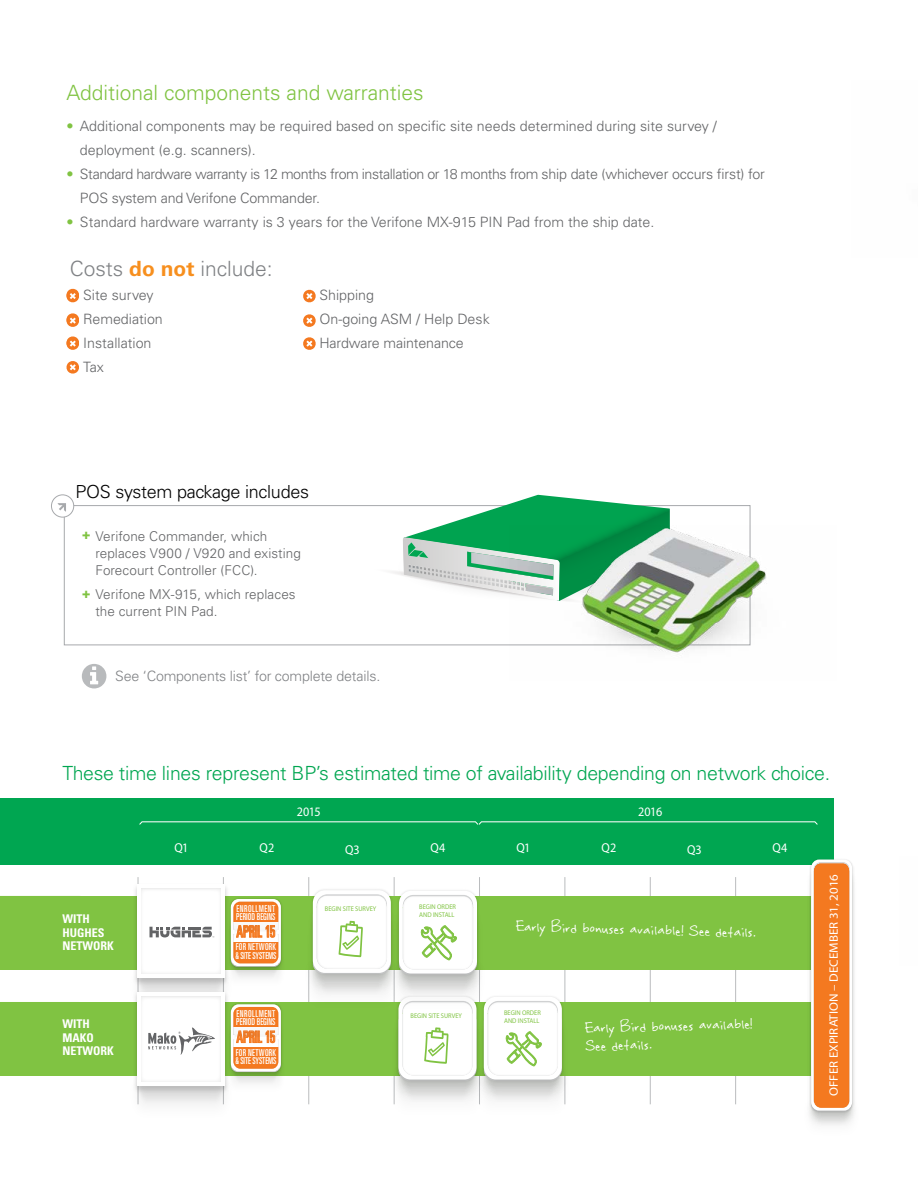
<style>
.page{position:relative;width:918px;height:1188px;background:#fff}
.page>*{position:absolute;margin:0;border:0;box-sizing:border-box;transform-origin:0 0}
.t1{font:300 21px "Univers LT Std";color:#80c342}
.t2{font:300 21px "Univers LT Std";color:#808285}
.t3{font:300 19.5px "Univers LT Std";letter-spacing:-.015em;color:#00a651}
.t4{font:18px/18.5px "Rabiohead";color:#fff}
.t5{font:300 18px "Univers LT Std";letter-spacing:-.015em;color:#000}
.t6{font:ultra-condensed 16.05px "Univers LT Std";letter-spacing:-.005em;color:#f47920;scale:.94 1}
.t7{font:300 14.25px/24px "Univers LT Std";color:#636466}
.t8{font:300 14.25px/24px "Univers LT Std";letter-spacing:-.03em;color:#636466}
.t9{font:300 14.25px "Univers LT Std";letter-spacing:-.015em;color:#808285}
.t10{font:300 13.5px/17.2px "Univers LT Std";letter-spacing:.005em;color:#636466}
.t11{font:300 12.9px "Univers";color:#fff;scale:.94 1}
.t12{font:700 condensed 12.15px "Univers";color:#fff;scale:1.07 1}
.t13{font:700 condensed 12px/13.5px "Univers LT Std";color:#fff}
.t14{font:ultra-condensed 9.45px/8.2px "Univers LT Std";letter-spacing:.015em;color:#fff;scale:.94 1}
.t15{font:ultra-condensed 9.45px/8.1px "Univers LT Std";letter-spacing:-.005em;color:#fff;scale:.94 1}
.t16{font:700 condensed 6.9px/8.2px "Univers";color:#80c342;scale:.94 1}
.s1{color:#80c342}
.s2{font-weight:700;color:#f78f1e}
.s3{font-weight:900;color:#f78f1e}
.s4{font-weight:900;color:#80c342}
</style>
<div class="page">
<svg style="left:82px;top:664px;width:24px;height:24px"></svg>
<div style="left:51px;top:495px;width:23px;height:22px;border:1px solid #a7a9ac;border-radius:50%"></div>
<svg style="left:57px;top:503px;width:9px;height:9px"></svg>
<svg style="left:372px;top:495px;width:311px;height:100px"></svg>
<img style="left:510px;top:526px;width:256px;height:127px">
<div style="left:0;top:799px;width:834px;height:66px;background:#00a651"></div>
<svg style="left:139px;top:821px;width:679px;height:4px"></svg>
<hr style="left:309px;top:877px;width:1px;height:227px;background:#b8babc">
<hr style="left:650px;top:877px;width:1px;height:227px;background:#b8babc">
<hr style="left:735px;top:877px;width:1px;height:227px;background:#b8babc">
<hr style="left:223px;top:877px;width:1px;height:227px;background:#b8babc">
<hr style="left:565px;top:877px;width:1px;height:227px;background:#b8babc">
<hr style="left:138px;top:877px;width:1px;height:227px;background:#b8babc">
<div style="left:0;top:1002px;width:818px;height:73px;background:#80c342"></div>
<div style="left:0;top:896px;width:818px;height:73px;background:#80c342"></div>
<img style="left:261px;top:1074px;width:37px;height:9px">
<svg style="left:261px;top:1008px;width:20px;height:64px"></svg>
<img style="left:261px;top:969px;width:4px;height:9px">
<svg style="left:231px;top:899px;width:34px;height:68px"></svg>
<img style="left:101px;top:937px;width:160px;height:108px">
<img style="left:102px;top:939px;width:158px;height:97px">
<img style="left:130px;top:880px;width:101px;height:165px">
<div style="left:137px;top:885px;width:88px;height:93px;background:#fff"></div>
<svg style="left:150px;top:927px;width:64px;height:10px"></svg>
<img style="left:101px;top:1045px;width:160px;height:38px">
<img style="left:102px;top:1047px;width:158px;height:58px">
<div style="left:137px;top:993px;width:88px;height:93px;background:#fff"></div>
<svg style="left:148px;top:1027px;width:67px;height:28px"></svg>
<img style="left:265px;top:877px;width:45px;height:157px">
<img style="left:277px;top:927px;width:32px;height:122px">
<img style="left:279px;top:930px;width:72px;height:107px">
<img style="left:309px;top:886px;width:42px;height:91px">
<svg style="left:313px;top:890px;width:38px;height:84px;background:#f6f9f3"></svg>
<img style="left:364px;top:1075px;width:72px;height:30px">
<svg style="left:398px;top:1049px;width:38px;height:32px"></svg>
<img style="left:351px;top:877px;width:174px;height:117px">
<img style="left:363px;top:928px;width:150px;height:121px">
<svg style="left:399px;top:891px;width:78px;height:84px;background:#f3f8ee"></svg>
<img style="left:436px;top:970px;width:174px;height:131px">
<img style="left:448px;top:1034px;width:150px;height:67px">
<img style="left:450px;top:1036px;width:146px;height:69px">
<svg style="left:484px;top:997px;width:78px;height:84px;background:#f2f7ee"></svg>
<svg style="left:0;top:969px;width:97px;height:1px"></svg>
<img style="left:776px;top:1075px;width:79px;height:50px">
<img style="left:809px;top:859px;width:45px;height:254px">
<svg style="left:811px;top:860px;width:41px;height:251px;background:#f38d42"></svg>
<svg style="left:66px;top:361px;width:13px;height:13px"></svg>
<svg style="left:66px;top:288px;width:13px;height:15px"></svg>
<svg style="left:303px;top:289px;width:13px;height:14px"></svg>
<svg style="left:66px;top:313px;width:13px;height:14px"></svg>
<svg style="left:303px;top:314px;width:13px;height:13px"></svg>
<svg style="left:66px;top:336px;width:13px;height:14px"></svg>
<svg style="left:303px;top:337px;width:13px;height:13px"></svg>
<h1 class="t1" style="left:66px;top:80px;width:359px">Additional components and warranties</h1>
<p class="t7" style="left:80px;top:114px;width:638px;text-indent:-13px"><span class="s1">•</span> Additional components may be required based on specific site needs determined during site survey / deployment (e.g. scanners).</p>
<p class="t8" style="left:80px;top:162px;width:687px;text-indent:-13px"><span class="s1">•</span> Standard hardware warranty is 12 months from installation or 18 months from ship date (whichever occurs first) for<br>POS system and Verifone Commander.</p>
<p class="t7" style="left:66px;top:210px;width:590px"><span class="s1">•</span> Standard hardware warranty is 3 years for the Verifone MX-915 PIN Pad from the ship date.</p>
<h1 class="t2" style="left:70px;top:256px;width:205px">Costs <span class="s2">do not</span> include:</h1>
<p class="t7" style="left:70px;top:283px;width:85px"><span class="s3">–</span> Site survey</p>
<p class="t7" style="left:70px;top:307px;width:95px"><span class="s3">–</span> Remediation</p>
<p class="t7" style="left:70px;top:331px;width:83px"><span class="s3">–</span> Installation</p>
<p class="t7" style="left:70px;top:355px;width:36px"><span class="s3">–</span> Tax</p>
<p class="t7" style="left:306px;top:283px;width:70px"><span class="s3">–</span> Shipping</p>
<p class="t7" style="left:306px;top:307px;width:185px"><span class="s3">–</span> On-going ASM / Help Desk</p>
<p class="t7" style="left:306px;top:331px;width:159px"><span class="s3">–</span> Hardware maintenance</p>
<p class="t5" style="left:75px;top:481px;width:235px">POS system package includes</p>
<p class="t10" style="left:95px;top:527px;width:207px;text-indent:-14px"><span class="s4">+</span> Verifone Commander, which replaces V900 / V920 and existing<br>Forecourt Controller (FCC).</p>
<p class="t10" style="left:95px;top:586px;width:202px;text-indent:-14px"><span class="s4">+</span> Verifone MX-915, which replaces the current PIN Pad.</p>
<p class="t9" style="left:115px;top:667px;width:267px">See ‘Components list’ for complete details.</p>
<h2 class="t3" style="left:63px;top:762px;width:769px">These time lines represent BP’s estimated time of availability depending on network choice.</h2>
<p class="t11" style="left:297px;top:804px;width:27px">2015</p>
<p class="t11" style="left:638px;top:804px;width:27px">2016</p>
<p class="t13" style="left:63px;top:912px;width:53px">WITH<br>HUGHES<br>NETWORK</p>
<p class="t13" style="left:63px;top:1017px;width:53px">WITH<br>MAKO<br>NETWORK</p>
<p class="t11" style="left:174px;top:840px;width:17px">Q1</p>
<p class="t11" style="left:260px;top:840px;width:17px">Q2</p>
<p class="t11" style="left:345px;top:842px;width:17px">Q3</p>
<p class="t11" style="left:430px;top:840px;width:17px">Q4</p>
<p class="t11" style="left:516px;top:840px;width:17px">Q1</p>
<p class="t11" style="left:602px;top:840px;width:17px">Q2</p>
<p class="t11" style="left:687px;top:842px;width:17px">Q3</p>
<p class="t11" style="left:772px;top:840px;width:17px">Q4</p>
<p class="t14" style="left:236px;top:904px;width:43px">ENROLLMENT<br>PERIOD BEGINS</p>
<p class="t15" style="left:235px;top:943px;width:45px">FOR NETWORK &amp; SITE SYSTEMS</p>
<p class="t6" style="left:236px;top:922px;width:43px">APRIL 15</p>
<p class="t14" style="left:236px;top:1009px;width:43px">ENROLLMENT<br>PERIOD BEGINS</p>
<p class="t15" style="left:235px;top:1048px;width:45px">FOR NETWORK &amp; SITE SYSTEMS</p>
<p class="t6" style="left:236px;top:1028px;width:43px">APRIL 15</p>
<p class="t16" style="left:325px;top:905px;width:56px">BEGIN SITE SURVEY</p>
<p class="t16" style="left:419px;top:902px;width:41px">BEGIN ORDER<br>AND INSTALL</p>
<p class="t16" style="left:411px;top:1011px;width:56px">BEGIN SITE SURVEY</p>
<p class="t4" style="left:515px;top:918px;width:242px;rotate:1deg">Early Bird bonuses available! See details.</p>
<p class="t16" style="left:504px;top:1008px;width:41px">BEGIN ORDER<br>AND INSTALL</p>
<p class="t4" style="left:584px;top:1018px;width:170px;rotate:-1deg">Early Bird bonuses available!<br>See details.</p>
<p class="t12" style="left:826px;top:1096px;width:209px;rotate:-90deg">OFFER EXPIRATION – DECEMBER 31, 2016</p>
</div>
